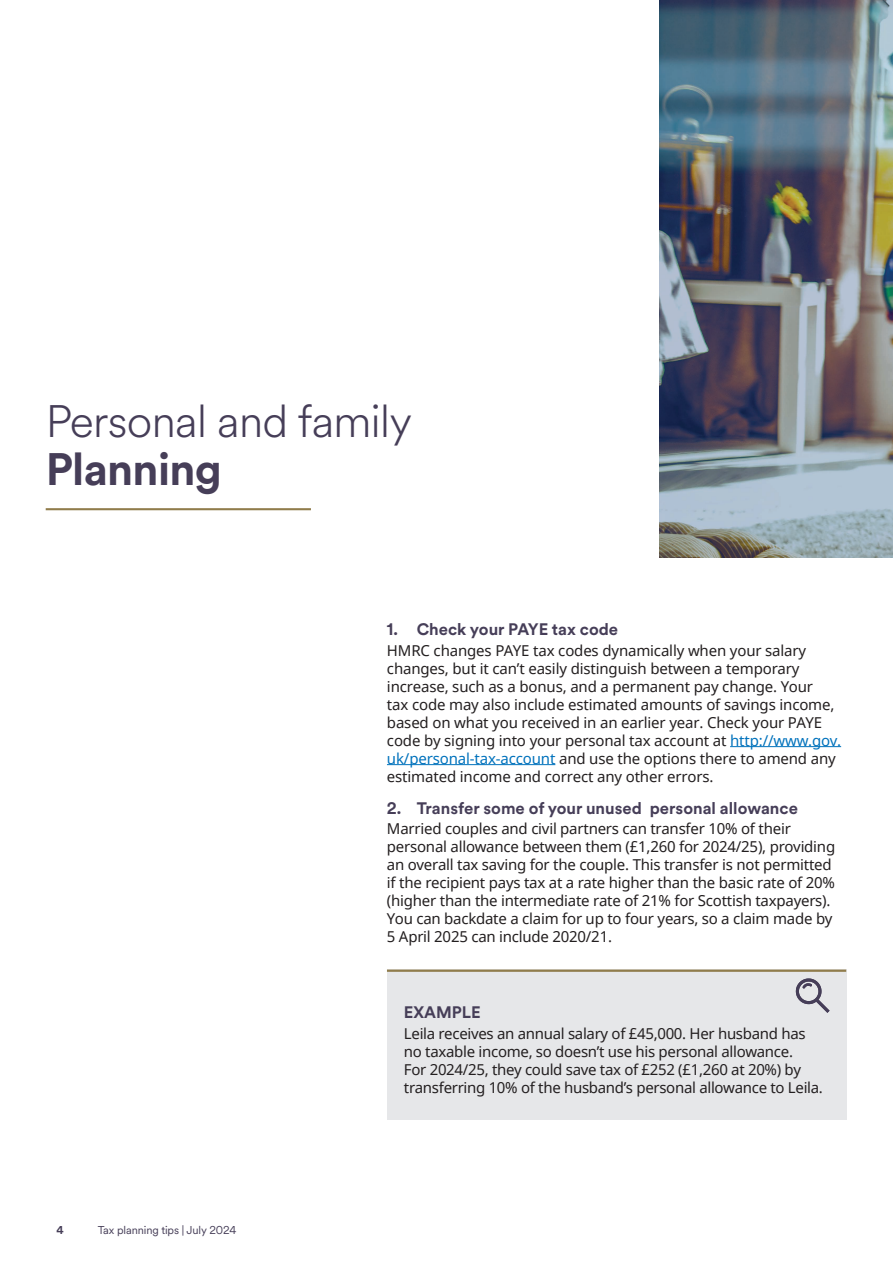
<style>
.page{position:relative;width:893px;height:1263px;background:#fff}
.page>*{position:absolute;margin:0;border:0;box-sizing:border-box;transform-origin:0 0}
._30_32_Benchmark_Intro{font:300 45px/48px "Schroders Circular";letter-spacing:-.015em;color:#463e58}
._10___12_Sub_head_Prussion_Blus_Schroders{font:700 16.5px "Schroders Circular";color:#463e58}
.no_bullet{font:700 16.5px "Schroders Circular";color:#463e58}
._10_12_Body_Text_Black{font:15px/18px "Noto Sans";letter-spacing:-.015em;color:#231f20}
._7_5_10_Folio_Text_Prussian_blue{font:11.25px "Schroders Circular";letter-spacing:-.01em;color:#463e58}
._7_5_10_Folio_Text_Prussian_blue-2{font:700 11.25px "Schroders Circular";color:#463e58}
.s1{font-weight:700}
.s2{color:#0072bc}
</style>
<div class="page">
<img style="left:659px;top:0;width:234px;height:557px">
<hr style="left:46px;top:508px;width:265px;height:2px;background:#907c4b">
<hr style="left:730px;top:746px;width:111px;height:1px;background:#0072bc">
<hr style="left:387px;top:764px;width:168px;height:1px;background:#0072bc">
<div style="left:387px;top:969px;width:459px;height:151px;background:#e6e7e9"></div>
<hr style="left:387px;top:969px;width:459px;height:3px;background:#907c4b">
<svg style="left:796px;top:978px;width:34px;height:35px"></svg>
<p class="_30_32_Benchmark_Intro" style="left:46px;top:396px;width:368px">Personal and family<br><span class="s1">Planning</span></p>
<p class="_10___12_Sub_head_Prussion_Blus_Schroders" style="left:387px;top:618px;width:233px">1. Check your PAYE tax code</p>
<p class="_10_12_Body_Text_Black" style="left:387px;top:641px;width:456px">HMRC changes PAYE tax codes dynamically when your salary changes, but it can’t easily distinguish between a temporary increase, such as a bonus, and a permanent pay change. Your<br>tax code may also include estimated amounts of savings income, based on what you received in an earlier year. Check your PAYE code by signing into your personal tax account at <span class="s2">http://www.gov. uk/personal-tax-account</span> and use the options there to amend any estimated income and correct any other errors.</p>
<p class="_10___12_Sub_head_Prussion_Blus_Schroders" style="left:387px;top:797px;width:412px">2. Transfer some of your unused personal allowance</p>
<p class="_10_12_Body_Text_Black" style="left:387px;top:819px;width:450px">Married couples and civil partners can transfer 10% of their personal allowance between them (£1,260 for 2024/25), providing an overall tax saving for the couple. This transfer is not permitted if the recipient pays tax at a rate higher than the basic rate of 20% (higher than the intermediate rate of 21% for Scottish taxpayers).<br>You can backdate a claim for up to four years, so a claim made by 5 April 2025 can include 2020/21.</p>
<p class="_7_5_10_Folio_Text_Prussian_blue-2" style="left:57px;top:1222px;width:9px">4</p>
<p class="_7_5_10_Folio_Text_Prussian_blue" style="left:98px;top:1222px;width:140px">Tax planning tips | July 2024</p>
<p class="no_bullet" style="left:404px;top:1001px;width:78px">EXAMPLE</p>
<p class="_10_12_Body_Text_Black" style="left:404px;top:1024px;width:420px">Leila receives an annual salary of £45,000. Her husband has no taxable income, so doesn’t use his personal allowance.<br>For 2024/25, they could save tax of £252 (£1,260 at 20%) by transferring 10% of the husband’s personal allowance to Leila.</p>
</div>
